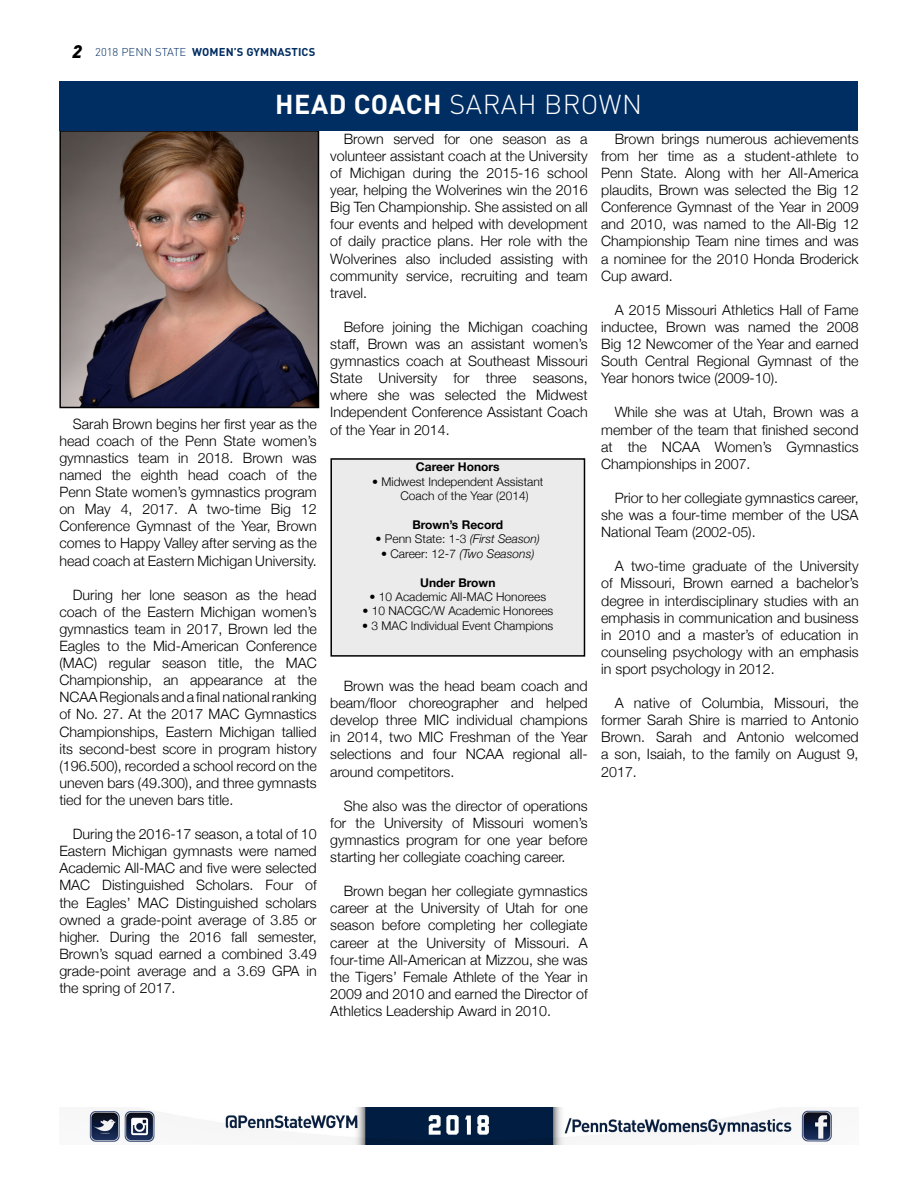
<style>
.page{position:relative;width:918px;height:1188px;background:#fff}
.page>*{position:absolute;margin:0;border:0;box-sizing:border-box;transform-origin:0 0}
.t1{font:300 27px "DIN Pro";letter-spacing:.02em;color:#fff}
.t2{font:300 14.25px/17.1px "Helvetica Neue";color:#000;text-align:justify}
.t3{font:300 12px/14.4px "Helvetica Neue";color:#000}
.t4{font:700 12px "Helvetica Neue";color:#000}
.t5{font:700 11.25px "DIN Pro";letter-spacing:.01em;color:#002d62}
.s1{font-weight:900;font-style:italic;font-size:18px;color:#000}
.s2{font-weight:300}
.s3{font-weight:700}
.s4{font-style:italic}
</style>
<div class="page">
<img style="left:88px;top:1107px;width:745px;height:37px">
<img style="left:62px;top:133px;width:254px;height:272px">
<div style="left:59px;top:130px;width:260px;height:278px;border:2px solid #000"></div>
<div style="left:59px;top:81px;width:799px;height:49px;background:#002d62"></div>
<div style="left:331px;top:459px;width:253px;height:197px;background:#ebebec"></div>
<div style="left:330px;top:458px;width:255px;height:199px;border:2px solid #000"></div>
<p class="t5" style="left:73px;top:43px;width:244px"><span class="s1">2</span> <span class="s2">2018 PENN STATE</span> WOMEN’S GYMNASTICS</p>
<h1 class="t1" style="left:275px;top:84px;width:368px"><span class="s3">HEAD COACH</span> SARAH BROWN</h1>
<p class="t2" style="left:59px;top:415px;width:259px;text-indent:13px">Sarah Brown begins her first year as the head coach of the Penn State women’s gymnastics team in 2018. Brown was named the eighth head coach of the Penn State women’s gymnastics program on May 4, 2017. A two-time Big 12<br>Conference Gymnast of the Year, Brown comes to Happy Valley after serving as the head coach at Eastern Michigan University.</p>
<p class="t2" style="left:59px;top:586px;width:259px;text-indent:13px">During her lone season as the head coach of the Eastern Michigan women’s gymnastics team in 2017, Brown led the Eagles to the Mid-American Conference (MAC) regular season title, the MAC Championship, an appearance at the NCAA Regionals and a final national ranking of No. 27. At the 2017 MAC Gymnastics Championships, Eastern Michigan tallied its second-best score in program history (196. 500), recorded a school record on the uneven bars (49. 300), and three gymnasts tied for the uneven bars title.</p>
<p class="t2" style="left:59px;top:825px;width:259px;text-indent:13px">During the 2016-17 season, a total of 10<br>Eastern Michigan gymnasts were named Academic All-MAC and five were selected MAC Distinguished Scholars. Four of the Eagles’ MAC Distinguished scholars owned a grade-point average of 3. 85 or higher. During the 2016 fall semester, Brown’s squad earned a combined 3. 49 grade-point average and a 3. 69 GPA in the spring of 2017.</p>
<p class="t2" style="left:330px;top:130px;width:259px;text-indent:13px">Brown served for one season as a volunteer assistant coach at the University of Michigan during the 2015-16 school year, helping the Wolverines win the 2016<br>Big Ten Championship. She assisted on all four events and helped with development of daily practice plans. Her role with the Wolverines also included assisting with community service, recruiting and team travel.</p>
<p class="t2" style="left:330px;top:318px;width:259px;text-indent:13px">Before joining the Michigan coaching staff, Brown was an assistant women’s gymnastics coach at Southeast Missouri State University for three seasons, where she was selected the Midwest Independent Conference Assistant Coach of the Year in 2014.</p>
<p class="t4" style="left:416px;top:460px;width:85px">Career Honors</p>
<p class="t3" style="left:400px;top:474px;width:145px;text-indent:-28px">• Midwest Independent Assistant<br>Coach of the Year (2014)</p>
<p class="t4" style="left:412px;top:517px;width:92px">Brown’s Record</p>
<p class="t3" style="left:376px;top:532px;width:166px">• Penn State: 1-3 <span class="s4">(First Season)</span></p>
<p class="t3" style="left:381px;top:546px;width:155px">• Career: 12-7 <span class="s4">(Two Seasons)</span></p>
<p class="t4" style="left:420px;top:575px;width:77px">Under Brown</p>
<p class="t3" style="left:369px;top:589px;width:178px">• 10 Academic All-MAC Honorees</p>
<p class="t3" style="left:362px;top:604px;width:192px">• 10 NACGC/W Academic Honorees</p>
<p class="t3" style="left:362px;top:618px;width:193px">• 3 MAC Individual Event Champions</p>
<p class="t2" style="left:330px;top:677px;width:259px;text-indent:13px">Brown was the head beam coach and beam/floor choreographer and helped develop three MIC individual champions in 2014, two MIC Freshman of the Year selections and four NCAA regional all&shy;around competitors.</p>
<p class="t2" style="left:330px;top:797px;width:259px;text-indent:13px">She also was the director of operations for the University of Missouri women’s gymnastics program for one year before starting her collegiate coaching career.</p>
<p class="t2" style="left:330px;top:882px;width:259px;text-indent:13px">Brown began her collegiate gymnastics career at the University of Utah for one season before completing her collegiate career at the University of Missouri. A four-time All-American at Mizzou, she was the Tigers’ Female Athlete of the Year in 2009 and 2010 and earned the Director of Athletics Leadership Award in 2010.</p>
<p class="t2" style="left:601px;top:130px;width:259px;text-indent:13px">Brown brings numerous achievements from her time as a student-athlete to Penn State. Along with her All-America plaudits, Brown was selected the Big 12<br>Conference Gymnast of the Year in 2009 and 2010, was named to the All-Big 12<br>Championship Team nine times and was a nominee for the 2010 Honda Broderick Cup award.</p>
<p class="t2" style="left:601px;top:301px;width:259px;text-indent:13px">A 2015 Missouri Athletics Hall of Fame inductee, Brown was named the 2008<br>Big 12 Newcomer of the Year and earned South Central Regional Gymnast of the Year honors twice (2009-10).</p>
<p class="t2" style="left:601px;top:403px;width:259px;text-indent:13px">While she was at Utah, Brown was a member of the team that finished second at the NCAA Women’s Gymnastics Championships in 2007.</p>
<p class="t2" style="left:601px;top:489px;width:259px;text-indent:13px">Prior to her collegiate gymnastics career, she was a four-time member of the USA National Team (2002-05).</p>
<p class="t2" style="left:601px;top:557px;width:259px;text-indent:13px">A two-time graduate of the University of Missouri, Brown earned a bachelor’s degree in interdisciplinary studies with an emphasis in communication and business in 2010 and a master’s of education in counseling psychology with an emphasis in sport psychology in 2012.</p>
<p class="t2" style="left:601px;top:694px;width:259px;text-indent:13px">A native of Columbia, Missouri, the former Sarah Shire is married to Antonio Brown. Sarah and Antonio welcomed a son, Isaiah, to the family on August 9, 2017.</p>
</div>
